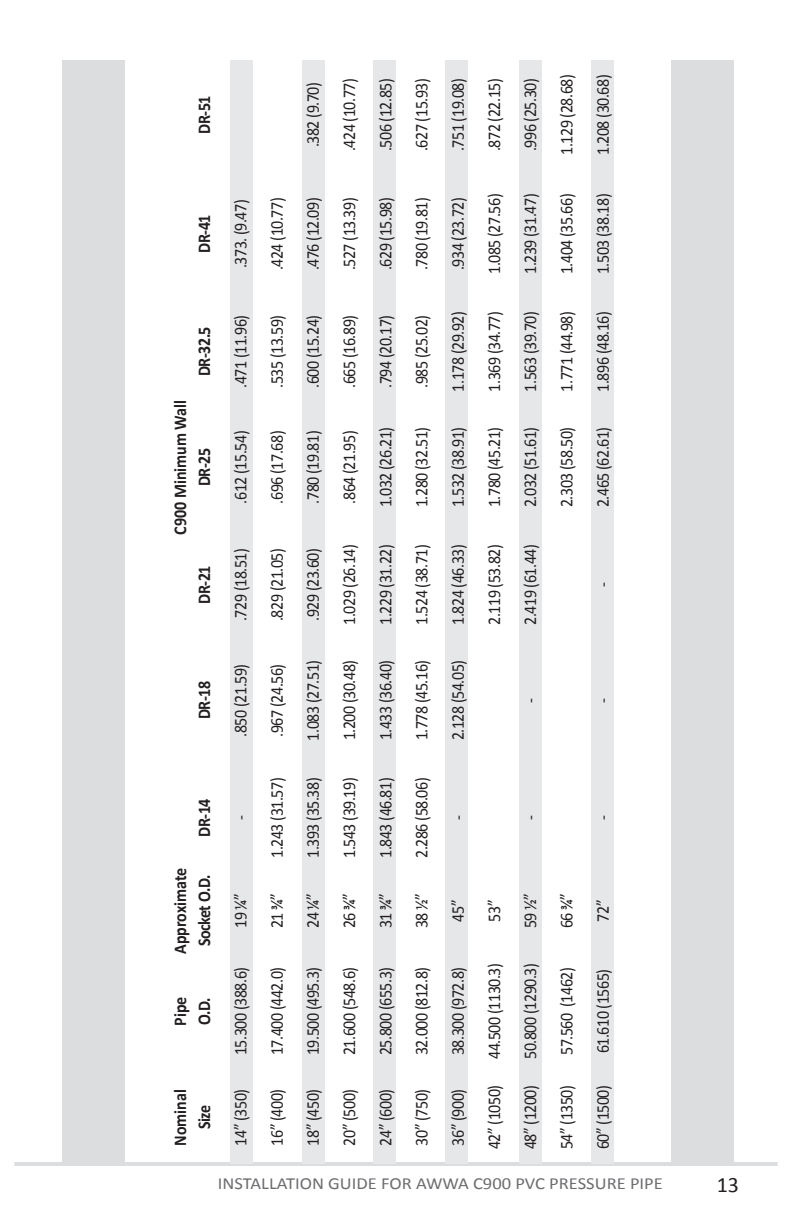
<style>
.page{position:relative;width:792px;height:1224px;background:#fff}
.page>*{position:absolute;margin:0;border:0;box-sizing:border-box;transform-origin:0 0}
.t1{font:22px "Calibri";color:#231f20}
.t2{font:18px "Calibri";letter-spacing:-.03em;color:#231f20;scale:.89 1}
.t3{font:700 18px "Calibri";letter-spacing:-.01em;color:#231f20;scale:.89 1}
.t4{font:17px "Calibri";color:#6c6d70;scale:1.1 1}
</style>
<div class="page">
<hr style="left:14px;top:1162px;width:764px;height:4px;background:#dcdddf">
<div style="left:230px;top:60px;width:23px;height:1104px;background:#e6e7e9"></div>
<div style="left:302px;top:60px;width:23px;height:1104px;background:#e6e7e9"></div>
<div style="left:374px;top:60px;width:22px;height:1104px;background:#e6e7e9"></div>
<div style="left:445px;top:60px;width:23px;height:1104px;background:#e6e7e9"></div>
<div style="left:519px;top:60px;width:23px;height:1104px;background:#e6e7e9"></div>
<div style="left:591px;top:60px;width:23px;height:1104px;background:#e6e7e9"></div>
<div style="left:672px;top:60px;width:62px;height:1104px;background:#dcdddf"></div>
<div style="left:62px;top:60px;width:63px;height:1104px;background:#dcdddf"></div>
<p class="t3" style="left:193px;top:134px;width:45px;rotate:-90deg">DR-51</p>
<p class="t2" style="left:302px;top:147px;width:75px;rotate:-90deg">.382 (9.70)</p>
<p class="t2" style="left:338px;top:151px;width:83px;rotate:-90deg">.424 (10.77)</p>
<p class="t2" style="left:374px;top:151px;width:83px;rotate:-90deg">.506 (12.85)</p>
<p class="t2" style="left:410px;top:151px;width:83px;rotate:-90deg">.627 (15.93)</p>
<p class="t2" style="left:446px;top:151px;width:83px;rotate:-90deg">.751 (19.08)</p>
<p class="t2" style="left:483px;top:151px;width:83px;rotate:-90deg">.872 (22.15)</p>
<p class="t2" style="left:519px;top:151px;width:83px;rotate:-90deg">.996 (25.30)</p>
<p class="t2" style="left:555px;top:155px;width:92px;rotate:-90deg">1.129 (28.68)</p>
<p class="t2" style="left:591px;top:155px;width:92px;rotate:-90deg">1.208 (30.68)</p>
<p class="t3" style="left:193px;top:253px;width:45px;rotate:-90deg">DR-41</p>
<p class="t2" style="left:229px;top:268px;width:79px;rotate:-90deg">.373. (9.47)</p>
<p class="t2" style="left:265px;top:270px;width:83px;rotate:-90deg">.424 (10.77)</p>
<p class="t2" style="left:302px;top:270px;width:83px;rotate:-90deg">.476 (12.09)</p>
<p class="t2" style="left:338px;top:270px;width:83px;rotate:-90deg">.527 (13.39)</p>
<p class="t2" style="left:374px;top:270px;width:83px;rotate:-90deg">.629 (15.98)</p>
<p class="t2" style="left:410px;top:270px;width:83px;rotate:-90deg">.780 (19.81)</p>
<p class="t2" style="left:446px;top:270px;width:83px;rotate:-90deg">.934 (23.72)</p>
<p class="t2" style="left:483px;top:274px;width:92px;rotate:-90deg">1.085 (27.56)</p>
<p class="t2" style="left:519px;top:274px;width:92px;rotate:-90deg">1.239 (31.47)</p>
<p class="t2" style="left:555px;top:274px;width:92px;rotate:-90deg">1.404 (35.66)</p>
<p class="t2" style="left:591px;top:274px;width:92px;rotate:-90deg">1.503 (38.18)</p>
<p class="t3" style="left:169px;top:535px;width:153px;rotate:-90deg">C900 Minimum Wall</p>
<p class="t3" style="left:193px;top:376px;width:57px;rotate:-90deg">DR-32.5</p>
<p class="t3" style="left:193px;top:486px;width:45px;rotate:-90deg">DR-25</p>
<p class="t3" style="left:193px;top:604px;width:45px;rotate:-90deg">DR-21</p>
<p class="t3" style="left:193px;top:719px;width:45px;rotate:-90deg">DR-18</p>
<p class="t2" style="left:229px;top:388px;width:83px;rotate:-90deg">.471 (11.96)</p>
<p class="t2" style="left:229px;top:504px;width:83px;rotate:-90deg">.612 (15.54)</p>
<p class="t2" style="left:229px;top:621px;width:83px;rotate:-90deg">.729 (18.51)</p>
<p class="t2" style="left:229px;top:737px;width:83px;rotate:-90deg">.850 (21.59)</p>
<p class="t2" style="left:265px;top:388px;width:83px;rotate:-90deg">.535 (13.59)</p>
<p class="t2" style="left:265px;top:504px;width:83px;rotate:-90deg">.696 (17.68)</p>
<p class="t2" style="left:265px;top:621px;width:83px;rotate:-90deg">.829 (21.05)</p>
<p class="t2" style="left:265px;top:737px;width:83px;rotate:-90deg">.967 (24.56)</p>
<p class="t2" style="left:302px;top:388px;width:83px;rotate:-90deg">.600 (15.24)</p>
<p class="t2" style="left:302px;top:504px;width:83px;rotate:-90deg">.780 (19.81)</p>
<p class="t2" style="left:302px;top:621px;width:83px;rotate:-90deg">.929 (23.60)</p>
<p class="t2" style="left:302px;top:741px;width:92px;rotate:-90deg">1.083 (27.51)</p>
<p class="t2" style="left:338px;top:388px;width:83px;rotate:-90deg">.665 (16.89)</p>
<p class="t2" style="left:338px;top:504px;width:83px;rotate:-90deg">.864 (21.95)</p>
<p class="t2" style="left:338px;top:625px;width:92px;rotate:-90deg">1.029 (26.14)</p>
<p class="t2" style="left:338px;top:740px;width:92px;rotate:-90deg">1.200 (30.48)</p>
<p class="t2" style="left:374px;top:388px;width:83px;rotate:-90deg">.794 (20.17)</p>
<p class="t2" style="left:374px;top:507px;width:92px;rotate:-90deg">1.032 (26.21)</p>
<p class="t2" style="left:374px;top:625px;width:92px;rotate:-90deg">1.229 (31.22)</p>
<p class="t2" style="left:374px;top:740px;width:92px;rotate:-90deg">1.433 (36.40)</p>
<p class="t2" style="left:410px;top:388px;width:83px;rotate:-90deg">.985 (25.02)</p>
<p class="t2" style="left:410px;top:507px;width:92px;rotate:-90deg">1.280 (32.51)</p>
<p class="t2" style="left:410px;top:625px;width:92px;rotate:-90deg">1.524 (38.71)</p>
<p class="t2" style="left:410px;top:740px;width:92px;rotate:-90deg">1.778 (45.16)</p>
<p class="t2" style="left:446px;top:392px;width:92px;rotate:-90deg">1.178 (29.92)</p>
<p class="t2" style="left:446px;top:507px;width:92px;rotate:-90deg">1.532 (38.91)</p>
<p class="t2" style="left:446px;top:625px;width:92px;rotate:-90deg">1.824 (46.33)</p>
<p class="t2" style="left:446px;top:740px;width:92px;rotate:-90deg">2.128 (54.05)</p>
<p class="t2" style="left:483px;top:392px;width:92px;rotate:-90deg">1.369 (34.77)</p>
<p class="t2" style="left:483px;top:507px;width:92px;rotate:-90deg">1.780 (45.21)</p>
<p class="t2" style="left:483px;top:625px;width:92px;rotate:-90deg">2.119 (53.82)</p>
<p class="t2" style="left:519px;top:392px;width:92px;rotate:-90deg">1.563 (39.70)</p>
<p class="t2" style="left:519px;top:507px;width:92px;rotate:-90deg">2.032 (51.61)</p>
<p class="t2" style="left:519px;top:625px;width:92px;rotate:-90deg">2.419 (61.44)</p>
<p class="t2" style="left:519px;top:703px;width:7px;rotate:-90deg">-</p>
<p class="t2" style="left:555px;top:392px;width:92px;rotate:-90deg">1.771 (44.98)</p>
<p class="t2" style="left:555px;top:507px;width:92px;rotate:-90deg">2.303 (58.50)</p>
<p class="t2" style="left:591px;top:392px;width:92px;rotate:-90deg">1.896 (48.16)</p>
<p class="t2" style="left:591px;top:507px;width:92px;rotate:-90deg">2.465 (62.61)</p>
<p class="t2" style="left:591px;top:587px;width:7px;rotate:-90deg">-</p>
<p class="t2" style="left:591px;top:703px;width:7px;rotate:-90deg">-</p>
<p class="t3" style="left:193px;top:837px;width:45px;rotate:-90deg">DR-14</p>
<p class="t3" style="left:169px;top:954px;width:98px;rotate:-90deg">Approximate</p>
<p class="t3" style="left:193px;top:946px;width:82px;rotate:-90deg">Socket O.D.</p>
<p class="t3" style="left:169px;top:1026px;width:34px;rotate:-90deg">Pipe</p>
<p class="t3" style="left:193px;top:1025px;width:32px;rotate:-90deg">O.D.</p>
<p class="t3" style="left:169px;top:1146px;width:65px;rotate:-90deg">Nominal</p>
<p class="t3" style="left:193px;top:1129px;width:29px;rotate:-90deg">Size</p>
<p class="t2" style="left:229px;top:820px;width:7px;rotate:-90deg">-</p>
<p class="t2" style="left:229px;top:928px;width:41px;rotate:-90deg">19 ¼”</p>
<p class="t2" style="left:229px;top:1055px;width:101px;rotate:-90deg">15.300 (388.6)</p>
<p class="t2" style="left:229px;top:1146px;width:65px;rotate:-90deg">14” (350)</p>
<p class="t2" style="left:265px;top:858px;width:92px;rotate:-90deg">1.243 (31.57)</p>
<p class="t2" style="left:265px;top:928px;width:41px;rotate:-90deg">21 ¾”</p>
<p class="t2" style="left:265px;top:1055px;width:101px;rotate:-90deg">17.400 (442.0)</p>
<p class="t2" style="left:265px;top:1146px;width:65px;rotate:-90deg">16” (400)</p>
<p class="t2" style="left:302px;top:858px;width:92px;rotate:-90deg">1.393 (35.38)</p>
<p class="t2" style="left:302px;top:928px;width:41px;rotate:-90deg">24 ¼”</p>
<p class="t2" style="left:302px;top:1055px;width:101px;rotate:-90deg">19.500 (495.3)</p>
<p class="t2" style="left:302px;top:1146px;width:65px;rotate:-90deg">18” (450)</p>
<p class="t2" style="left:338px;top:858px;width:92px;rotate:-90deg">1.543 (39.19)</p>
<p class="t2" style="left:338px;top:928px;width:41px;rotate:-90deg">26 ¾”</p>
<p class="t2" style="left:338px;top:1055px;width:101px;rotate:-90deg">21.600 (548.6)</p>
<p class="t2" style="left:338px;top:1146px;width:65px;rotate:-90deg">20” (500)</p>
<p class="t2" style="left:374px;top:858px;width:92px;rotate:-90deg">1.843 (46.81)</p>
<p class="t2" style="left:374px;top:928px;width:41px;rotate:-90deg">31 ¾”</p>
<p class="t2" style="left:374px;top:1055px;width:101px;rotate:-90deg">25.800 (655.3)</p>
<p class="t2" style="left:374px;top:1146px;width:65px;rotate:-90deg">24” (600)</p>
<p class="t2" style="left:410px;top:858px;width:92px;rotate:-90deg">2.286 (58.06)</p>
<p class="t2" style="left:410px;top:928px;width:41px;rotate:-90deg">38 ½”</p>
<p class="t2" style="left:410px;top:1055px;width:101px;rotate:-90deg">32.000 (812.8)</p>
<p class="t2" style="left:410px;top:1146px;width:65px;rotate:-90deg">30” (750)</p>
<p class="t2" style="left:446px;top:820px;width:7px;rotate:-90deg">-</p>
<p class="t2" style="left:446px;top:922px;width:26px;rotate:-90deg">45”</p>
<p class="t2" style="left:446px;top:1055px;width:101px;rotate:-90deg">38.300 (972.8)</p>
<p class="t2" style="left:446px;top:1146px;width:65px;rotate:-90deg">36” (900)</p>
<p class="t2" style="left:519px;top:820px;width:7px;rotate:-90deg">-</p>
<p class="t2" style="left:483px;top:922px;width:26px;rotate:-90deg">53”</p>
<p class="t2" style="left:483px;top:1059px;width:109px;rotate:-90deg">44.500 (1130.3)</p>
<p class="t2" style="left:483px;top:1149px;width:74px;rotate:-90deg">42” (1050)</p>
<p class="t2" style="left:519px;top:928px;width:41px;rotate:-90deg">59 ½”</p>
<p class="t2" style="left:519px;top:1059px;width:109px;rotate:-90deg">50.800 (1290.3)</p>
<p class="t2" style="left:519px;top:1149px;width:74px;rotate:-90deg">48” (1200)</p>
<p class="t2" style="left:555px;top:928px;width:41px;rotate:-90deg">66 ¾”</p>
<p class="t2" style="left:555px;top:1055px;width:100px;rotate:-90deg">57.560 (1462)</p>
<p class="t2" style="left:555px;top:1149px;width:74px;rotate:-90deg">54” (1350)</p>
<p class="t2" style="left:591px;top:820px;width:7px;rotate:-90deg">-</p>
<p class="t2" style="left:591px;top:922px;width:26px;rotate:-90deg">72”</p>
<p class="t2" style="left:591px;top:1053px;width:97px;rotate:-90deg">61.610 (1565)</p>
<p class="t2" style="left:591px;top:1149px;width:74px;rotate:-90deg">60” (1500)</p>
<p class="t4" style="left:218px;top:1172px;width:406px">INSTALLATION GUIDE FOR AWWA C900 PVC PRESSURE PIPE</p>
<p class="t1" style="left:717px;top:1170px;width:24px">13</p>
</div>
